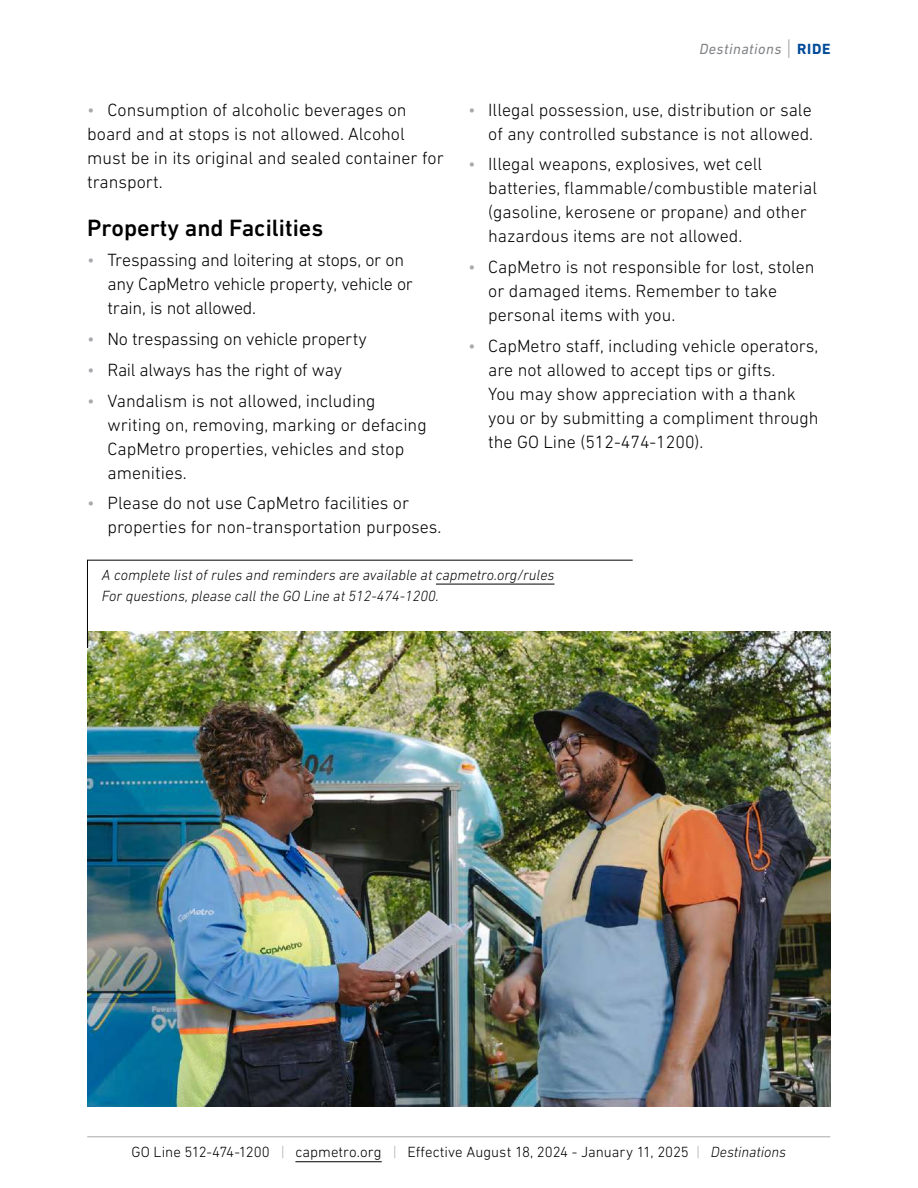
<style>
.page{position:relative;width:918px;height:1188px;background:#fff}
.page>*{position:absolute;margin:0;border:0;box-sizing:border-box;transform-origin:0 0}
.t1{font:500 24px "DIN Next LT Pro";color:#000}
.t2{font:300 18px/24px "DIN Next LT Pro";color:#000}
.t3{font:300 18px/24px "DIN Next LT Pro";letter-spacing:-.02em;color:#000}
.t4{font:italic 300 15px/21px "DIN Next LT Pro";color:#000}
.t5{font:300 15px "DIN Next LT Pro";letter-spacing:-.005em;color:#000}
.t6{font:italic 15px "DIN Next LT Pro";letter-spacing:.03em;color:#808285}
.s1{color:#a7a9ac}
.s2{font-weight:300;font-style:normal;font-size:22.5px}
.s3{font-weight:700;font-style:normal;color:#004a98}
.s4{font-style:italic;color:#a7a9ac}
.s5{font-style:italic}
</style>
<div class="page">
<hr style="left:87px;top:1137px;width:743px;height:1px;background:#a7a9ac">
<hr style="left:295px;top:1161px;width:87px;height:1px;background:#000">
<img style="left:88px;top:632px;width:743px;height:475px">
<img style="left:87px;top:560px;width:546px;height:88px">
<p class="t2" style="left:87px;top:97px;width:358px"><span class="s1">•</span> Consumption of alcoholic beverages on board and at stops is not allowed. Alcohol must be in its original and sealed container for transport.</p>
<h1 class="t1" style="left:87px;top:213px;width:238px">Property and Facilities</h1>
<p class="t3" style="left:108px;top:248px;width:307px;text-indent:-20px"><span class="s1">•</span> Trespassing and loitering at stops, or on any CapMetro vehicle property, vehicle or train, is not allowed.</p>
<p class="t2" style="left:87px;top:327px;width:281px"><span class="s1">•</span> No trespassing on vehicle property</p>
<p class="t3" style="left:87px;top:357px;width:256px"><span class="s1">•</span> Rail always has the right of way</p>
<p class="t2" style="left:108px;top:388px;width:321px;text-indent:-20px"><span class="s1">•</span> Vandalism is not allowed, including writing on, removing, marking or defacing CapMetro properties, vehicles and stop amenities.</p>
<p class="t2" style="left:108px;top:491px;width:335px;text-indent:-20px"><span class="s1">•</span> Please do not use CapMetro facilities or properties for non-transportation purposes.</p>
<p class="t6" style="left:699px;top:40px;width:133px">Destinations <span class="s2">|</span> <span class="s3">RIDE</span></p>
<p class="t2" style="left:468px;top:97px;width:347px;text-align:right"><span class="s1">•</span> Illegal possession, use, distribution or sale of any controlled substance is not allowed.</p>
<p class="t2" style="left:488px;top:152px;width:330px;text-indent:-20px"><span class="s1">•</span> Illegal weapons, explosives, wet cell batteries, flammable/combustible material (gasoline, kerosene or propane) and other hazardous items are not allowed.</p>
<p class="t2" style="left:488px;top:255px;width:328px;text-indent:-20px"><span class="s1">•</span> CapMetro is not responsible for lost, stolen or damaged items. Remember to take personal items with you.</p>
<p class="t2" style="left:488px;top:333px;width:332px;text-indent:-20px"><span class="s1">•</span> CapMetro staff, including vehicle operators, are not allowed to accept tips or gifts.<br>You may show appreciation with a thank you or by submitting a compliment through the GO Line (512-474-1200).</p>
<p class="t4" style="left:102px;top:564px;width:454px">A complete list of rules and reminders are available at capmetro.org/rules<br>For questions, please call the GO Line at 512-474-1200.</p>
<p class="t5" style="left:132px;top:1144px;width:656px">GO Line 512-474-1200 <span class="s4">|</span> capmetro.org <span class="s4">|</span> Effective August 18, 2024 - January 11, 2025 <span class="s4">|</span> <span class="s5">Destinations</span></p>
</div>
